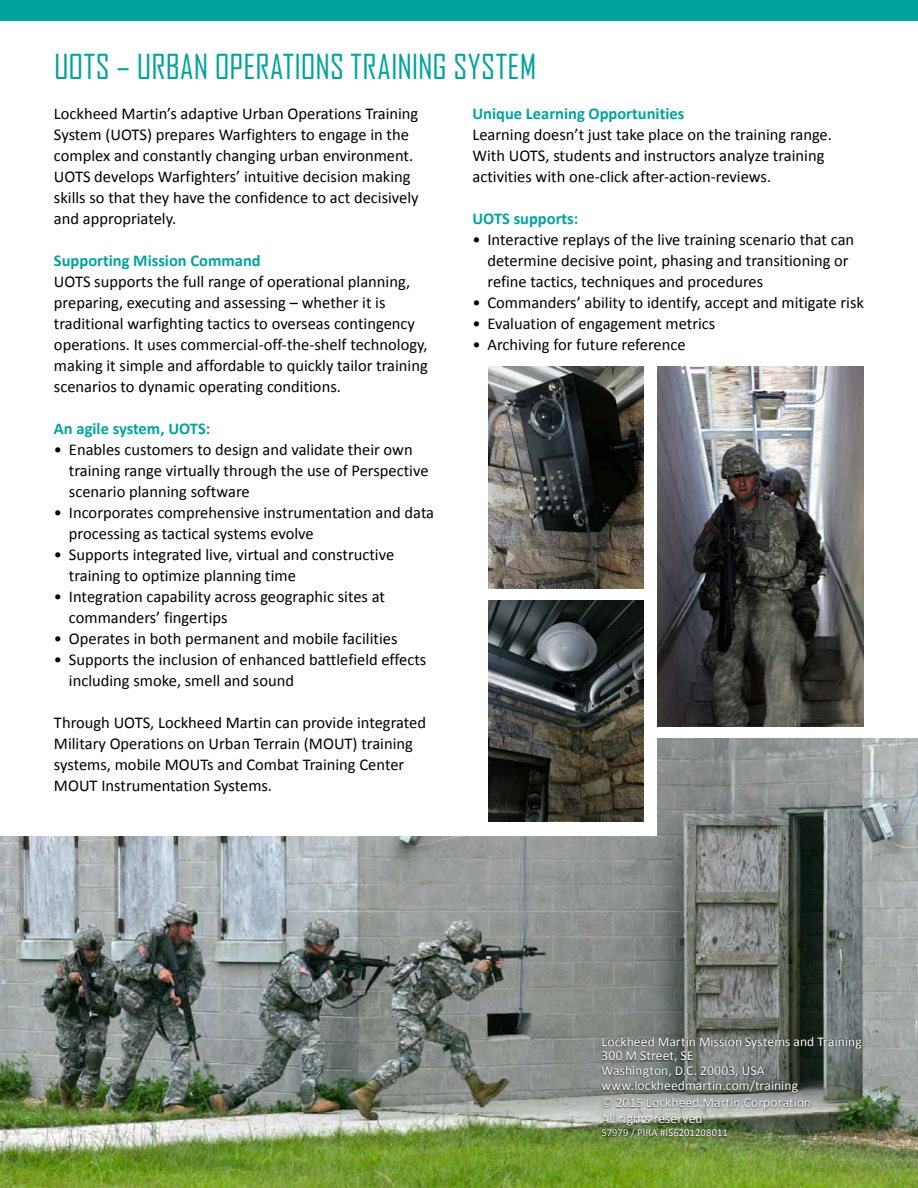
<style>
.page{position:relative;width:918px;height:1188px;background:#fff}
.page>*{position:absolute;margin:0;border:0;box-sizing:border-box;transform-origin:0 0}
.t1{font:33px "Agency FB";letter-spacing:.005em;color:#00a39d}
.t2{font:16.5px/21px "Calibri";color:#000}
.t3{font:700 16.5px "Calibri";color:#00a39d}
.t4{font:13.5px/15px "Calibri";letter-spacing:.01em;color:#fff}
.t5{font:10.5px "Calibri";letter-spacing:.01em;color:#fff}
</style>
<div class="page">
<img style="left:0;top:738px;width:918px;height:450px">
<div style="left:0;top:701px;width:657px;height:135px;background:#fff"></div>
<div style="left:601px;top:1035px;width:262px;height:103px;background:#000;opacity:.85"></div>
<img style="left:489px;top:367px;width:154px;height:222px">
<img style="left:489px;top:600px;width:154px;height:222px">
<img style="left:657px;top:367px;width:207px;height:359px">
<div style="left:0;top:0;width:918px;height:21px;background:#00a39d"></div>
<h1 class="t1" style="left:54px;top:47px;width:484px">UOTS – URBAN OPERATIONS TRAINING SYSTEM</h1>
<p class="t2" style="left:54px;top:103px;width:366px">Lockheed Martin’s adaptive Urban Operations Training System (UOTS) prepares Warfighters to engage in the complex and constantly changing urban environment.<br>UOTS develops Warfighters’ intuitive decision making skills so that they have the confidence to act decisively and appropriately.</p>
<p class="t3" style="left:54px;top:250px;width:208px">Supporting Mission Command</p>
<p class="t2" style="left:54px;top:271px;width:375px">UOTS supports the full range of operational planning, preparing, executing and assessing – whether it is traditional warfighting tactics to overseas contingency operations. It uses commercial-off-the-shelf technology, making it simple and affordable to quickly tailor training scenarios to dynamic operating conditions.</p>
<p class="t3" style="left:54px;top:418px;width:158px">An agile system, UOTS:</p>
<p class="t2" style="left:69px;top:439px;width:361px;text-indent:-15px">• Enables customers to design and validate their own training range virtually through the use of Perspective scenario planning software</p>
<p class="t2" style="left:69px;top:502px;width:367px;text-indent:-15px">• Incorporates comprehensive instrumentation and data processing as tactical systems evolve</p>
<p class="t2" style="left:69px;top:544px;width:327px;text-indent:-15px">• Supports integrated live, virtual and constructive training to optimize planning time</p>
<p class="t2" style="left:69px;top:586px;width:318px;text-indent:-15px">• Integration capability across geographic sites at commanders’ fingertips</p>
<p class="t2" style="left:54px;top:628px;width:345px">• Operates in both permanent and mobile facilities</p>
<p class="t2" style="left:69px;top:649px;width:359px;text-indent:-15px">• Supports the inclusion of enhanced battlefield effects including smoke, smell and sound</p>
<p class="t2" style="left:54px;top:712px;width:374px">Through UOTS, Lockheed Martin can provide integrated Military Operations on Urban Terrain (MOUT) training systems, mobile MOUTs and Combat Training Center MOUT Instrumentation Systems.</p>
<p class="t3" style="left:472px;top:103px;width:213px">Unique Learning Opportunities</p>
<p class="t2" style="left:472px;top:124px;width:361px">Learning doesn’t just take place on the training range.<br>With UOTS, students and instructors analyze training activities with one-click after-action-reviews.</p>
<p class="t3" style="left:472px;top:208px;width:107px">UOTS supports:</p>
<p class="t2" style="left:487px;top:229px;width:368px;text-indent:-15px">• Interactive replays of the live training scenario that can determine decisive point, phasing and transitioning or refine tactics, techniques and procedures</p>
<p class="t2" style="left:472px;top:292px;width:393px">• Commanders’ ability to identify, accept and mitigate risk</p>
<p class="t2" style="left:472px;top:313px;width:244px">• Evaluation of engagement metrics</p>
<p class="t2" style="left:472px;top:334px;width:215px">• Archiving for future reference</p>
<p class="t4" style="left:602px;top:1034px;width:262px">Lockheed Martin Mission Systems and Training<br>300 M Street, SE<br>Washington, D.C. 20003, USA www.lockheedmartin.com/training</p>
<p class="t4" style="left:602px;top:1094px;width:211px;line-height:16.5px">© 2015 Lockheed Martin Corporation<br>All rights reserved</p>
<p class="t5" style="left:602px;top:1125px;width:128px">57979 / PIRA #IS6201208011</p>
</div>
